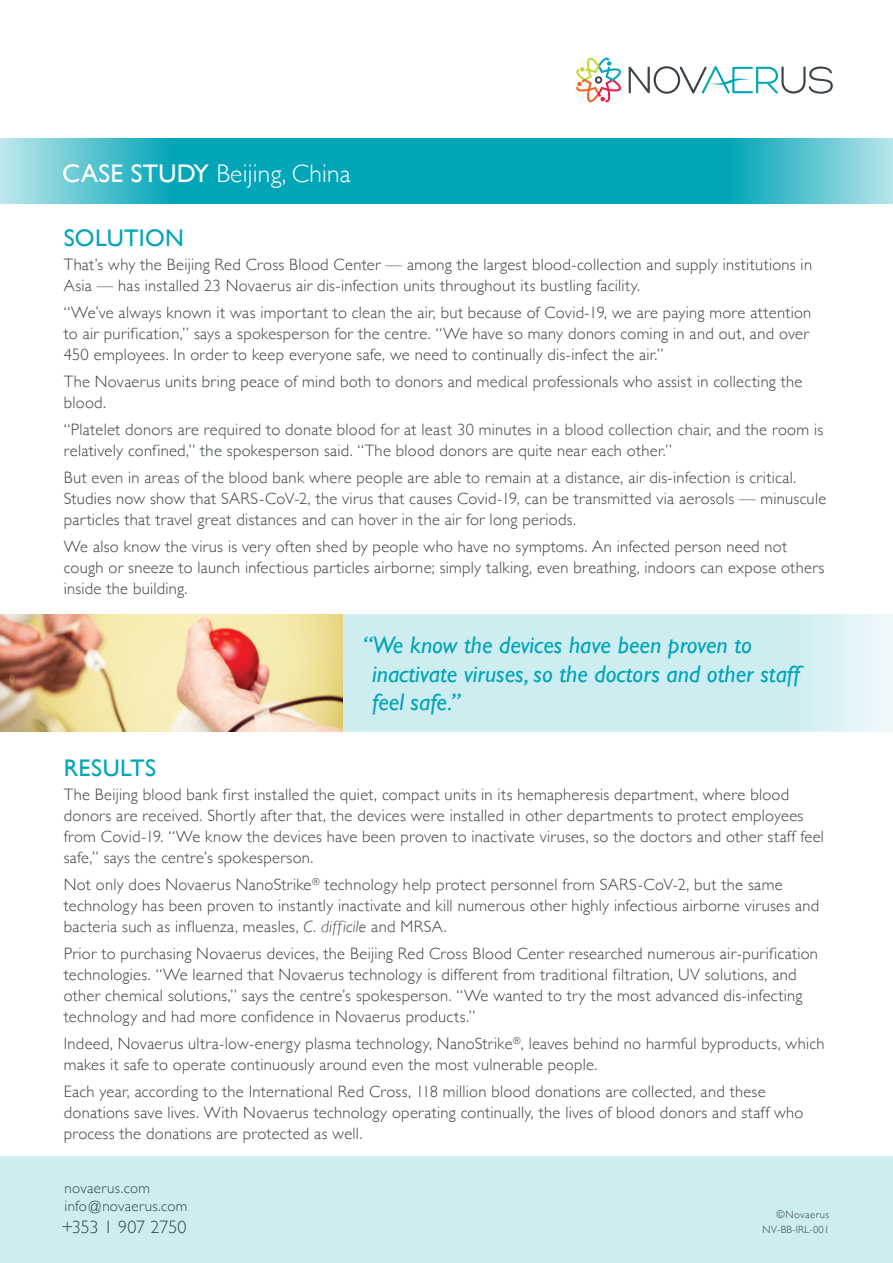
<style>
.page{position:relative;width:893px;height:1263px;background:#fff}
.page>*{position:absolute;margin:0;border:0;box-sizing:border-box;transform-origin:0 0}
.t1{font:300 25.5px "Gill Sans";letter-spacing:.01em;color:#fff}
.t2{font:italic 24px/28.5px "Gill Sans";color:#00a5b8}
.t3{font:24px "Gill Sans";letter-spacing:.015em;color:#00a5b8}
.t4{font:300 18px "Gill Sans";color:#38434b}
.t5{font:300 16.5px/21px "Gill Sans";letter-spacing:.015em;color:#38434a}
.t6{font:300 15px/18px "Gill Sans";letter-spacing:.02em;color:#38434b}
.t7{font:300 10.5px "Gill Sans";letter-spacing:.03em;color:#38434b}
.t8{font:300 10.5px "Gill Sans";letter-spacing:.05em;color:#38434b}
.s1{font-weight:400}
.s2{font-style:italic}
</style>
<div class="page">
<svg style="left:343px;top:614px;width:550px;height:118px;background:#d0eef1"></svg>
<img style="left:0;top:614px;width:343px;height:118px">
<svg style="left:0;top:139px;width:893px;height:64px;background:#23b1c1"></svg>
<svg style="left:576px;top:57px;width:45px;height:45px"></svg>
<svg style="left:629px;top:66px;width:204px;height:28px"></svg>
<div style="left:0;top:1156px;width:893px;height:107px;background:#cdedf1"></div>
<h1 class="t1" style="left:62px;top:153px;width:290px"><span class="s1">CASE STUDY</span> Beijing, China</h1>
<h2 class="t3" style="left:64px;top:224px;width:122px">SOLUTION</h2>
<p class="t5" style="left:64px;top:253px;width:750px">That’s why the Beijing Red Cross Blood Center — among the largest blood-collection and supply institutions in<br>Asia — has installed 23 Novaerus air dis-infection units throughout its bustling facility.</p>
<p class="t5" style="left:64px;top:301px;width:749px">“We’ve always known it was important to clean the air, but because of Covid-19, we are paying more attention to air purification,” says a spokesperson for the centre. “We have so many donors coming in and out, and over<br>450 employees. In order to keep everyone safe, we need to continually dis-infect the air.”</p>
<p class="t5" style="left:64px;top:370px;width:740px">The Novaerus units bring peace of mind both to donors and medical professionals who assist in collecting the blood.</p>
<p class="t5" style="left:64px;top:418px;width:761px">“Platelet donors are required to donate blood for at least 30 minutes in a blood collection chair, and the room is relatively confined,” the spokesperson said. “The blood donors are quite near each other.”</p>
<p class="t5" style="left:64px;top:466px;width:764px">But even in areas of the blood bank where people are able to remain at a distance, air dis-infection is critical.<br>Studies now show that SARS-CoV-2, the virus that causes Covid-19, can be transmitted via aerosols — minuscule particles that travel great distances and can hover in the air for long periods.</p>
<p class="t5" style="left:64px;top:535px;width:762px">We also know the virus is very often shed by people who have no symptoms. An infected person need not cough or sneeze to launch infectious particles airborne; simply talking, even breathing, indoors can expose others inside the building.</p>
<h2 class="t2" style="left:372px;top:631px;width:429px;text-indent:-10px">“We know the devices have been proven to inactivate viruses, so the doctors and other staff feel safe.”</h2>
<h2 class="t3" style="left:64px;top:754px;width:94px">RESULTS</h2>
<p class="t5" style="left:64px;top:783px;width:762px">The Beijing blood bank first installed the quiet, compact units in its hemapheresis department, where blood donors are received. Shortly after that, the devices were installed in other departments to protect employees from Covid-19. “We know the devices have been proven to inactivate viruses, so the doctors and other staff feel safe,” says the centre’s spokesperson.</p>
<p class="t5" style="left:64px;top:873px;width:757px">Not only does Novaerus NanoStrike<sup>®</sup> technology help protect personnel from SARS-CoV-2, but the same technology has been proven to instantly inactivate and kill numerous other highly infectious airborne viruses and bacteria such as influenza, measles, <span class="s2">C. difficile</span> and MRSA.</p>
<p class="t5" style="left:64px;top:942px;width:756px">Prior to purchasing Novaerus devices, the Beijing Red Cross Blood Center researched numerous air-purification technologies. “We learned that Novaerus technology is different from traditional filtration, UV solutions, and other chemical solutions,” says the centre’s spokesperson. “We wanted to try the most advanced dis-infecting technology and had more confidence in Novaerus products.”</p>
<p class="t5" style="left:64px;top:1032px;width:762px">Indeed, Novaerus ultra-low-energy plasma technology, NanoStrike<sup>®</sup>, leaves behind no harmful byproducts, which makes it safe to operate continuously around even the most vulnerable people.</p>
<p class="t5" style="left:64px;top:1080px;width:741px">Each year, according to the International Red Cross, 118 million blood donations are collected, and these donations save lives. With Novaerus technology operating continually, the lives of blood donors and staff who process the donations are protected as well.</p>
<p class="t6" style="left:65px;top:1178px;width:124px">novaerus.com info@novaerus.com</p>
<p class="t4" style="left:61px;top:1212px;width:127px">+353 1 907 2750</p>
<p class="t7" style="left:762px;top:1221px;width:68px">NV-BB-IRL-001</p>
<p class="t8" style="left:777px;top:1206px;width:54px">©Novaerus</p>
</div>
